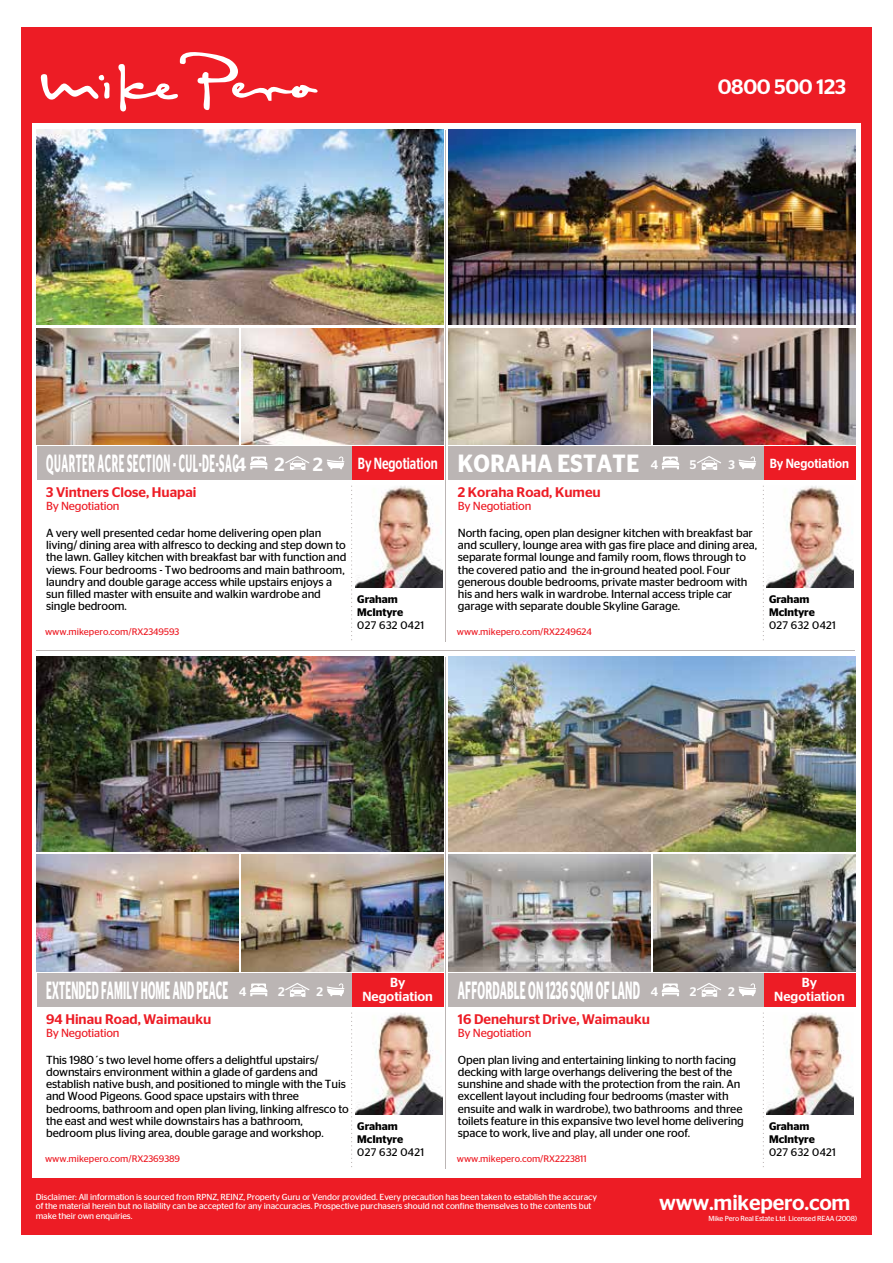
<style>
.page{position:relative;width:893px;height:1263px;background:#fff}
.page>*{position:absolute;margin:0;border:0;box-sizing:border-box;transform-origin:0 0}
.t1{font:600 24.9px "Stag Sans";letter-spacing:.055em;color:#fff;scale:.39 1}
.t2{font:600 24.9px "Stag Sans";letter-spacing:.015em;color:#fff;scale:.4 1}
.t3{font:600 24.9px "Stag Sans";letter-spacing:.015em;color:#fff;scale:.42 1}
.t4{font:600 24.9px "Stag Sans";letter-spacing:.015em;color:#fff;scale:.89 1}
.t5{font:500 21.15px "Stag Sans";letter-spacing:-.01em;color:#fff}
.t6{font:500 20.85px "Stag Sans";color:#fff}
.t7{font:500 19.05px "Stag Sans";color:#fff}
.t8{font:500 16.05px "Stag Sans";color:#fff;scale:.74 1}
.t9{font:500 13.95px "Stag Sans";color:#ed1c25}
.t10{font:500 13.2px/14.5px "Stag Sans";color:#fff;text-align:center}
.t11{font:500 13.2px "Stag Sans";color:#fff;scale:.9 1}
.t12{font:500 12.45px "Stag Sans";color:#fff}
.t13{font:11.7px/12.3px "Stag Sans";letter-spacing:-.01em;color:#000}
.t14{font:11.7px "Stag Sans";letter-spacing:-.015em;color:#ed1c25}
.t15{font:600 10.95px/12.9px "Stag Sans";letter-spacing:-.005em;color:#000}
.t16{font:10.95px "Stag Sans";letter-spacing:.04em;color:#000}
.t17{font:9.45px "Stag Sans";color:#ed1c25}
.t18{font:8.85px/9.1px "Stag Sans";letter-spacing:-.01em;color:#fff}
.t19{font:7.35px "Stag Sans";letter-spacing:-.02em;color:#fff}
.s1{font-weight:500;font-size:19.05px}
.s2{font-weight:500;font-size:12.45px}
</style>
<div class="page">
<div style="left:37px;top:973px;width:406px;height:33px;background:#bbb5b4"></div>
<img style="left:242px;top:855px;width:201px;height:116px">
<img style="left:37px;top:657px;width:406px;height:195px">
<div style="left:352px;top:973px;width:91px;height:33px;background:#ed1c25"></div>
<svg style="left:327px;top:983px;width:17px;height:13px"></svg>
<svg style="left:250px;top:983px;width:18px;height:13px"></svg>
<svg style="left:285px;top:983px;width:24px;height:14px"></svg>
<svg style="left:351px;top:1012px;width:1px;height:155px"></svg>
<img style="left:355px;top:1013px;width:87px;height:101px">
<img style="left:37px;top:855px;width:202px;height:116px">
<div style="left:449px;top:973px;width:406px;height:33px;background:#bbb5b4"></div>
<img style="left:653px;top:855px;width:202px;height:116px">
<img style="left:449px;top:657px;width:406px;height:195px">
<div style="left:764px;top:973px;width:91px;height:33px;background:#ed1c25"></div>
<svg style="left:738px;top:983px;width:18px;height:13px"></svg>
<svg style="left:661px;top:983px;width:19px;height:13px"></svg>
<svg style="left:697px;top:983px;width:24px;height:14px"></svg>
<svg style="left:763px;top:1012px;width:1px;height:155px"></svg>
<img style="left:767px;top:1013px;width:87px;height:101px">
<img style="left:449px;top:855px;width:201px;height:116px">
<hr style="left:446px;top:657px;width:1px;height:511px;background:#bbb5b4">
<div style="left:21px;top:1178px;width:851px;height:56px;background:#ed1c25"></div>
<div style="left:21px;top:27px;width:851px;height:96px;background:#ed1c25"></div>
<div style="left:21px;top:27px;width:11px;height:1207px;background:#ed1c25"></div>
<div style="left:861px;top:27px;width:11px;height:1207px;background:#ed1c25"></div>
<svg style="left:40px;top:74px;width:70px;height:26px"></svg>
<svg style="left:118px;top:52px;width:200px;height:60px"></svg>
<hr style="left:37px;top:650px;width:818px;height:1px;background:#bbb5b4">
<div style="left:37px;top:446px;width:406px;height:33px;background:#bbb5b4"></div>
<img style="left:242px;top:328px;width:201px;height:116px">
<img style="left:37px;top:130px;width:406px;height:195px">
<div style="left:352px;top:446px;width:91px;height:33px;background:#ed1c25"></div>
<svg style="left:327px;top:456px;width:17px;height:13px"></svg>
<svg style="left:250px;top:457px;width:18px;height:12px"></svg>
<svg style="left:285px;top:456px;width:24px;height:14px"></svg>
<svg style="left:351px;top:486px;width:1px;height:154px"></svg>
<img style="left:355px;top:486px;width:87px;height:101px">
<img style="left:37px;top:328px;width:202px;height:116px">
<div style="left:449px;top:446px;width:406px;height:33px;background:#bbb5b4"></div>
<img style="left:653px;top:328px;width:202px;height:116px">
<img style="left:449px;top:130px;width:406px;height:195px">
<div style="left:764px;top:446px;width:91px;height:33px;background:#ed1c25"></div>
<svg style="left:738px;top:456px;width:18px;height:13px"></svg>
<svg style="left:661px;top:457px;width:19px;height:12px"></svg>
<svg style="left:697px;top:456px;width:24px;height:14px"></svg>
<svg style="left:763px;top:486px;width:1px;height:154px"></svg>
<img style="left:767px;top:486px;width:87px;height:101px">
<img style="left:449px;top:328px;width:201px;height:116px">
<hr style="left:446px;top:130px;width:1px;height:511px;background:#bbb5b4">
<h3 class="t6" style="left:718px;top:75px;width:130px">0800 500 123</h3>
<h1 class="t1" style="left:46px;top:449px;width:515px">QUARTER ACRE SECTION - CUL-DE-SAC<span class="s1">4</span></h1>
<h3 class="t7" style="left:275px;top:453px;width:12px">2</h3>
<h3 class="t7" style="left:313px;top:453px;width:12px">2</h3>
<h3 class="t8" style="left:358px;top:454px;width:109px">By Negotiation</h3>
<h1 class="t4" style="left:458px;top:449px;width:226px">KORAHA ESTATE <span class="s2">4</span></h1>
<p class="t12" style="left:690px;top:457px;width:8px">5</p>
<p class="t12" style="left:728px;top:457px;width:8px">3</p>
<p class="t11" style="left:770px;top:455px;width:90px">By Negotiation</p>
<p class="t9" style="left:46px;top:484px;width:152px">3 Vintners Close, Huapai</p>
<p class="t14" style="left:46px;top:499px;width:75px">By Negotiation</p>
<p class="t9" style="left:458px;top:484px;width:144px">2 Koraha Road, Kumeu</p>
<p class="t14" style="left:458px;top:499px;width:75px">By Negotiation</p>
<p class="t13" style="left:46px;top:526px;width:302px">A very well presented cedar home delivering open plan living/ dining area with alfresco to decking and step down to the lawn. Galley kitchen with breakfast bar with function and views. Four bedrooms - Two bedrooms and main bathroom, laundry and double garage access while upstairs enjoys a sun filled master with ensuite and walkin wardrobe and single bedroom.</p>
<p class="t17" style="left:45px;top:627px;width:136px">www.mikepero.com/RX2349593</p>
<p class="t15" style="left:357px;top:593px;width:47px">Graham<br>McIntyre</p>
<p class="t16" style="left:357px;top:619px;width:68px">027 632 0421</p>
<p class="t13" style="left:458px;top:526px;width:301px">North facing, open plan designer kitchen with breakfast bar and scullery, lounge area with gas fire place and dining area, separate formal lounge and family room, flows through to the covered patio and the in-ground heated pool. Four generous double bedrooms, private master bedroom with his and hers walk in wardrobe. Internal access triple car garage with separate double Skyline Garage.</p>
<p class="t17" style="left:457px;top:627px;width:136px">www.mikepero.com/RX2249624</p>
<p class="t15" style="left:769px;top:593px;width:47px">Graham<br>McIntyre</p>
<p class="t16" style="left:769px;top:619px;width:68px">027 632 0421</p>
<h1 class="t2" style="left:46px;top:975px;width:457px">EXTENDED FAMILY HOME AND PEACE</h1>
<p class="t10" style="left:363px;top:975px;width:72px">By<br>Negotiation</p>
<p class="t12" style="left:239px;top:984px;width:9px">4</p>
<p class="t12" style="left:278px;top:984px;width:8px">2</p>
<p class="t12" style="left:316px;top:984px;width:8px">2</p>
<h1 class="t3" style="left:458px;top:975px;width:435px">AFFORDABLE ON 1236 SQM OF LAND</h1>
<p class="t10" style="left:774px;top:975px;width:72px">By<br>Negotiation</p>
<p class="t12" style="left:651px;top:984px;width:9px">4</p>
<p class="t12" style="left:690px;top:984px;width:8px">2</p>
<p class="t12" style="left:728px;top:984px;width:8px">2</p>
<p class="t9" style="left:46px;top:1011px;width:167px">94 Hinau Road, Waimauku</p>
<p class="t14" style="left:46px;top:1026px;width:75px">By Negotiation</p>
<p class="t9" style="left:458px;top:1011px;width:194px">16 Denehurst Drive, Waimauku</p>
<p class="t14" style="left:458px;top:1026px;width:75px">By Negotiation</p>
<p class="t13" style="left:46px;top:1053px;width:304px">This 1980´s two level home offers a delightful upstairs/ downstairs environment within a glade of gardens and establish native bush, and positioned to mingle with the Tuis and Wood Pigeons. Good space upstairs with three bedrooms, bathroom and open plan living, linking alfresco to the east and west while downstairs has a bathroom, bedroom plus living area, double garage and workshop.</p>
<p class="t17" style="left:45px;top:1153px;width:137px">www.mikepero.com/RX2369389</p>
<p class="t15" style="left:357px;top:1120px;width:47px">Graham<br>McIntyre</p>
<p class="t16" style="left:357px;top:1146px;width:68px">027 632 0421</p>
<p class="t13" style="left:458px;top:1053px;width:287px">Open plan living and entertaining linking to north facing decking with large overhangs delivering the best of the sunshine and shade with the protection from the rain. An excellent layout including four bedrooms (master with ensuite and walk in wardrobe), two bathrooms and three toilets feature in this expansive two level home delivering space to work, live and play, all under one roof.</p>
<p class="t17" style="left:457px;top:1153px;width:132px">www.mikepero.com/RX2223811</p>
<p class="t15" style="left:769px;top:1120px;width:47px">Graham<br>McIntyre</p>
<p class="t16" style="left:769px;top:1146px;width:68px">027 632 0421</p>
<p class="t18" style="left:36px;top:1192px;width:563px">Disclaimer: All information is sourced from RPNZ, REINZ, Property Guru or Vendor provided. Every precaution has been taken to establish the accuracy of the material herein but no liability can be accepted for any inaccuracies. Prospective purchasers should not confine themselves to the contents but make their own enquiries.</p>
<h2 class="t5" style="left:659px;top:1190px;width:193px">www.mikepero.com</h2>
<p class="t19" style="left:708px;top:1214px;width:150px">Mike Pero Real Estate Ltd. Licensed REAA (2008)</p>
</div>
